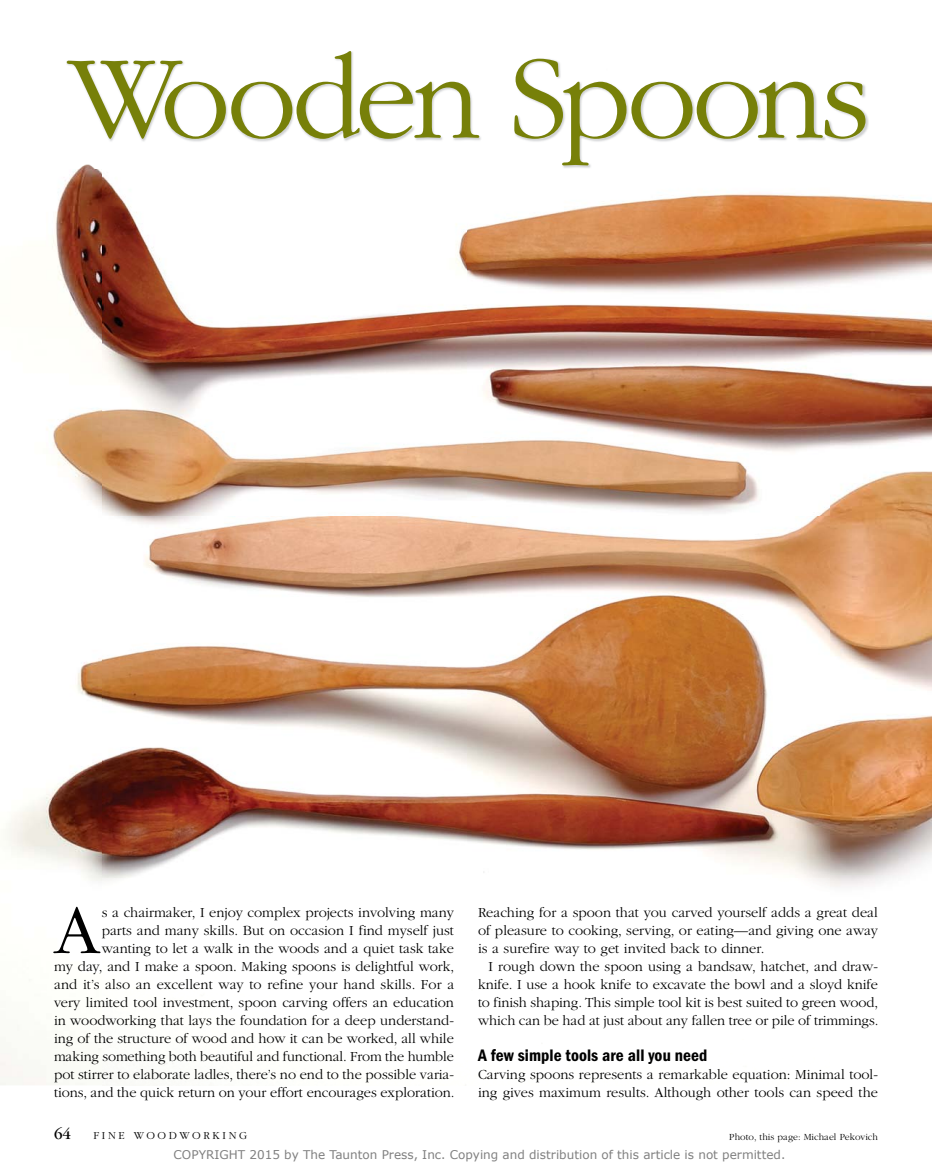
<style>
.page{position:relative;width:932px;height:1175px;background:#fff}
.page>*{position:absolute;margin:0;border:0;box-sizing:border-box;transform-origin:0 0}
.t1{font:300 123px "ITC Garamond Std";letter-spacing:-.04em;color:#778009}
.t2{font:300 72.15px "ITC Garamond Std";color:#000}
.t3{font:17.25px "ITC Franklin Gothic Std Dm Cd";letter-spacing:.005em;color:#000}
.t4{font:16.05px "ITC Garamond Std";color:#000}
.t5{font:300 14.4px/18px "ITC Garamond Std";color:#000;text-align:justify}
.t6{font:12px "Verdana";color:#808080}
.t7{font:300 11.1px "ITC Garamond Std";letter-spacing:.24em;color:#000}
.t8{font:300 9.75px "ITC Garamond Std";letter-spacing:.005em;color:#000}
</style>
<div class="page">
<img style="left:829px;top:119px;width:103px;height:768px">
<img style="left:0;top:62px;width:103px;height:1023px">
<img style="left:103px;top:176px;width:726px;height:908px">
<img style="left:67px;top:51px;width:801px;height:117px">
<h1 class="t1" style="left:68px;top:33px;width:803px">Wooden Spoons</h1>
<h2 class="t2" style="left:54px;top:891px;width:48px">A</h2>
<p class="t5" style="left:54px;top:903px;width:402px;text-align:right">s a chairmaker, I enjoy complex projects involving many<br>parts and many skills. But on occasion I find myself just wanting to let a walk in the woods and a quiet task take<br>my day, and I make a spoon. Making spoons is delightful work, and it’s also an excellent way to refine your hand skills. For a very limited tool investment, spoon carving offers an education in woodworking that lays the foundation for a deep understand&shy;ing of the structure of wood and how it can be worked, all while making something both beautiful and functional. From the humble pot stirrer to elaborate ladles, there’s no end to the possible varia&shy;tions, and the quick return on your effort encourages exploration.</p>
<p class="t5" style="left:478px;top:903px;width:401px">Reaching for a spoon that you carved yourself adds a great deal of pleasure to cooking, serving, or eating—and giving one away is a surefire way to get invited back to dinner.</p>
<p class="t5" style="left:478px;top:957px;width:402px;text-indent:10px">I rough down the spoon using a bandsaw, hatchet, and draw&shy;knife. I use a hook knife to excavate the bowl and a sloyd knife to finish shaping. This simple tool kit is best suited to green wood, which can be had at just about any fallen tree or pile of trimmings.</p>
<p class="t3" style="left:478px;top:1045px;width:231px">A few simple tools are all you need</p>
<p class="t5" style="left:478px;top:1065px;width:401px">Carving spoons represents a remarkable equation: Minimal tool&shy;ing gives maximum results. Although other tools can speed the</p>
<p class="t4" style="left:54px;top:1124px;width:19px">64</p>
<p class="t7" style="left:93px;top:1129px;width:155px">FINE WOODWORKING</p>
<p class="t8" style="left:729px;top:1131px;width:150px">Photo, this page: Michael Pekovich</p>
<p class="t6" style="left:174px;top:1146px;width:613px">COPYRIGHT 2015 by The Taunton Press, Inc. Copying and distribution of this article is not permitted.</p>
</div>
